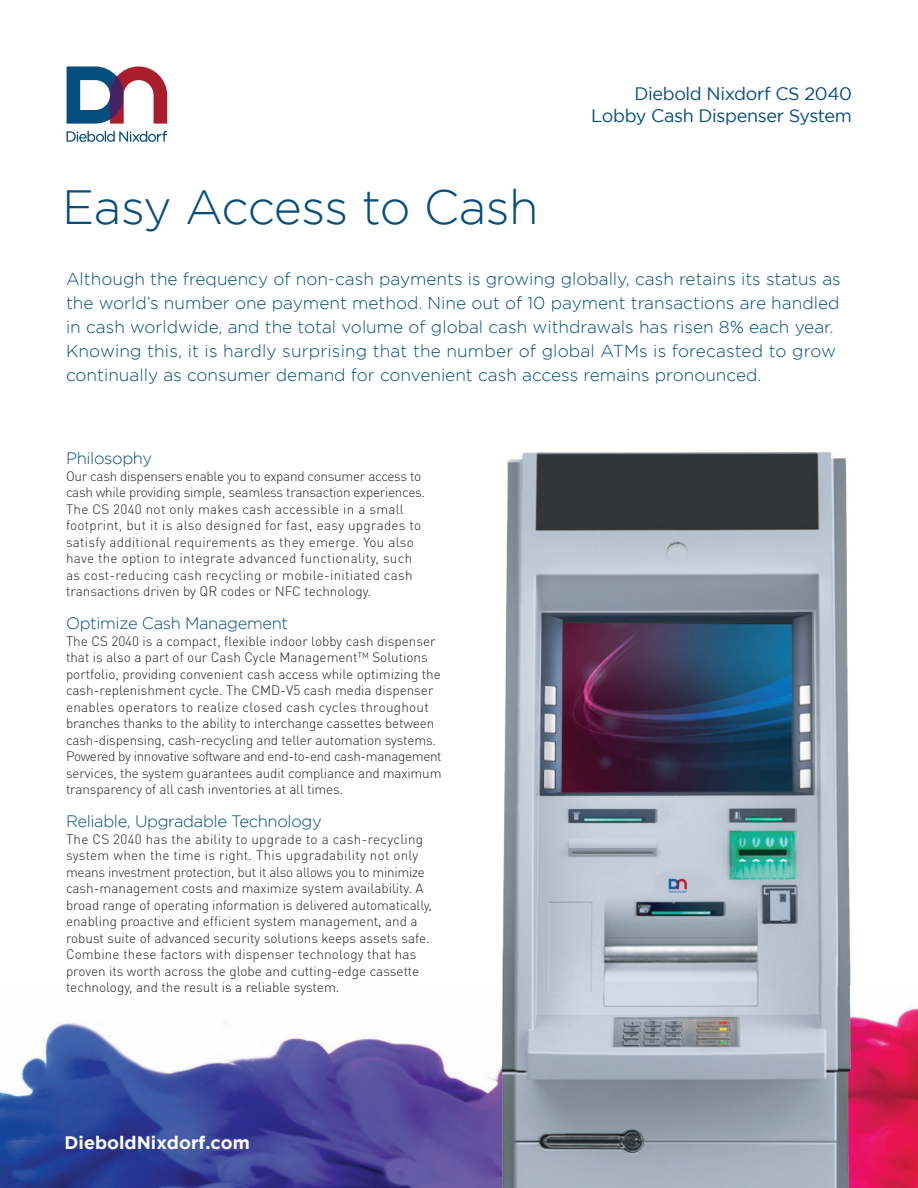
<style>
.page{position:relative;width:918px;height:1188px;background:#fff}
.page>*{position:absolute;margin:0;border:0;box-sizing:border-box;transform-origin:0 0}
.t1{font:300 48px "Gotham";letter-spacing:-.015em;color:#044d7c}
.t2{font:18px/21.6px "Gotham";letter-spacing:-.02em;color:#044d7c;text-align:right}
.t3{font:700 18px "Gotham";color:#fff}
.t4{font:300 17.25px/24px "Gotham";color:#044d7c}
.t5{font:300 16.5px "Gotham";letter-spacing:-.02em;color:#044d7c}
.t6{font:300 13.5px/16.5px "DIN Pro";color:#231f20}
.t7{font:300 13.5px/16.5px "DIN Pro";letter-spacing:.02em;color:#231f20}
</style>
<div class="page">
<img style="left:0;top:1008px;width:918px;height:180px">
<svg style="left:67px;top:66px;width:100px;height:58px"></svg>
<svg style="left:67px;top:131px;width:100px;height:11px"></svg>
<img style="left:502px;top:452px;width:350px;height:736px">
<h1 class="t1" style="left:62px;top:181px;width:478px">Easy Access to Cash</h1>
<h2 class="t2" style="left:591px;top:83px;width:262px">Diebold Nixdorf CS 2040<br>Lobby Cash Dispenser System</h2>
<p class="t4" style="left:66px;top:267px;width:776px">Although the frequency of non-cash payments is growing globally, cash retains its status as the world’s number one payment method. Nine out of 10 payment transactions are handled in cash worldwide, and the total volume of global cash withdrawals has risen 8% each year.<br>Knowing this, it is hardly surprising that the number of global ATMs is forecasted to grow continually as consumer demand for convenient cash access remains pronounced.</p>
<p class="t5" style="left:66px;top:449px;width:88px">Philosophy</p>
<p class="t7" style="left:66px;top:467px;width:361px">Our cash dispensers enable you to expand consumer access to cash while providing simple, seamless transaction experiences.<br>The CS 2040 not only makes cash accessible in a small footprint, but it is also designed for fast, easy upgrades to satisfy additional requirements as they emerge. You also have the option to integrate advanced functionality, such as cost-reducing cash recycling or mobile-initiated cash transactions driven by QR codes or NFC technology.</p>
<p class="t5" style="left:66px;top:614px;width:224px">Optimize Cash Management</p>
<p class="t6" style="left:66px;top:632px;width:377px">The CS 2040 is a compact, flexible indoor lobby cash dispenser that is also a part of our Cash Cycle Management™ Solutions portfolio, providing convenient cash access while optimizing the cash-replenishment cycle. The CMD-V5 cash media dispenser enables operators to realize closed cash cycles throughout branches thanks to the ability to interchange cassettes between cash-dispensing, cash-recycling and teller automation systems.<br>Powered by innovative software and end-to-end cash-management services, the system guarantees audit compliance and maximum transparency of all cash inventories at all times.</p>
<p class="t5" style="left:66px;top:812px;width:257px">Reliable, Upgradable Technology</p>
<p class="t6" style="left:66px;top:830px;width:367px">The CS 2040 has the ability to upgrade to a cash-recycling system when the time is right. This upgradability not only means investment protection, but it also allows you to minimize cash-management costs and maximize system availability. A broad range of operating information is delivered automatically, enabling proactive and efficient system management, and a robust suite of advanced security solutions keeps assets safe.<br>Combine these factors with dispenser technology that has proven its worth across the globe and cutting-edge cassette technology, and the result is a reliable system.</p>
<h2 class="t3" style="left:65px;top:1133px;width:187px">DieboldNixdorf.com</h2>
</div>
